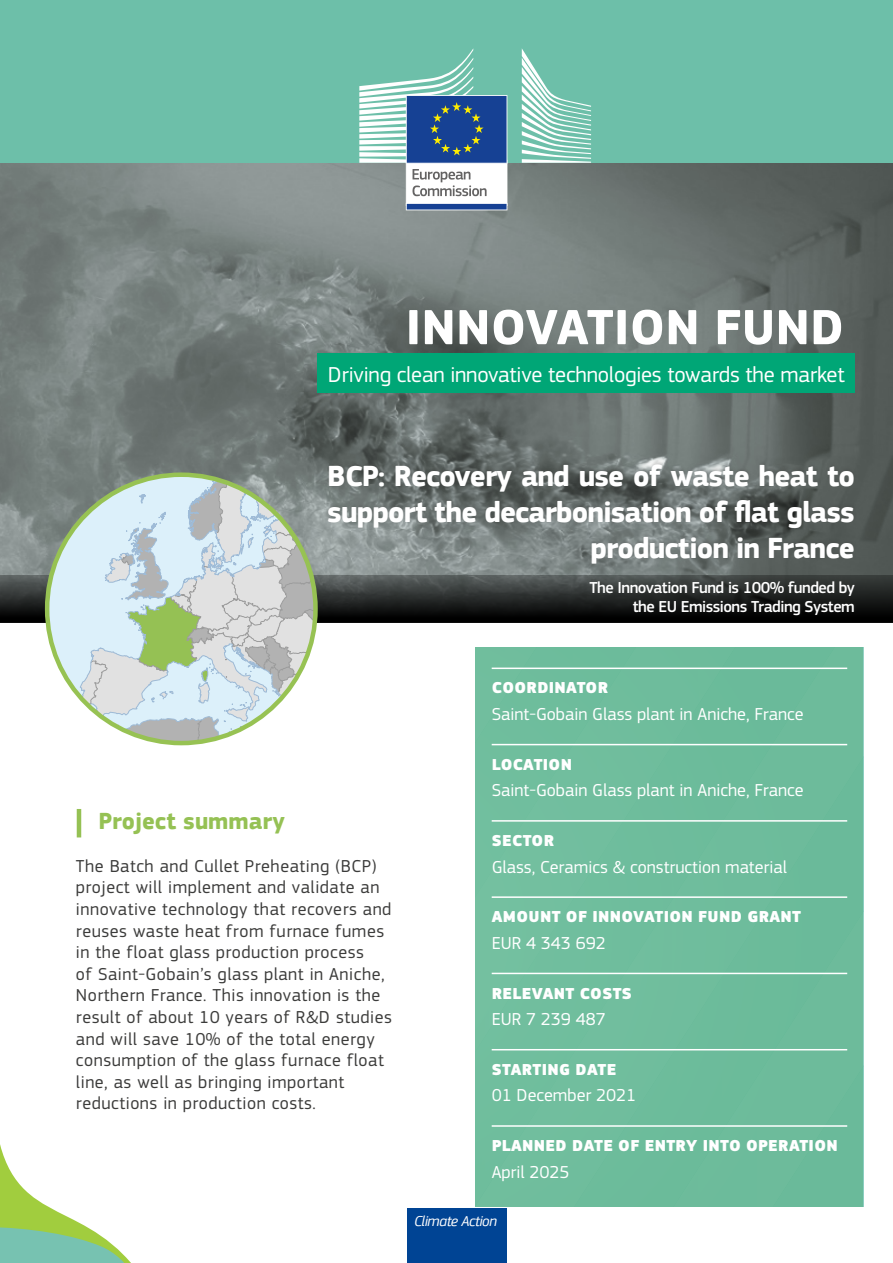
<style>
.page{position:relative;width:893px;height:1263px;background:#fff}
.page>*{position:absolute;margin:0;border:0;box-sizing:border-box;transform-origin:0 0}
.t1{font:700 51.3px "EC Square Sans Pro";letter-spacing:.005em;color:#fff}
.t2{font:700 30px/36px "EC Square Sans Pro";letter-spacing:-.03em;color:#fff;text-align:right}
.Projects_Summary_tit{font:700 24px "EC Square Sans Pro";color:#95c154}
.t3{font:22.5px "EC Square Sans Pro";letter-spacing:-.01em;color:#fff}
.Projects_Summary_tex{font:18px/21.6px "EC Square Sans Pro";letter-spacing:.03em;color:#3c3c3b}
.Project_details_text{font:18px "EC Square Sans Pro";color:#fff}
.Project_details{font:900 16.5px "EC Square Sans Pro Extra";letter-spacing:.02em;color:#fff}
.t4{font:500 16.5px/19.8px "EC Square Sans Pro";letter-spacing:-.03em;color:#fff;text-align:right}
.t5{font:italic 15px "EC Square Sans Pro";letter-spacing:-.03em;color:#fff}
</style>
<div class="page">
<svg style="left:0;top:162px;width:893px;height:414px;background:#6f7876"></svg>
<svg style="left:0;top:576px;width:893px;height:46px;background:#252827"></svg>
<hr style="left:77px;top:811px;width:4px;height:24px;background:#95c154">
<div style="left:318px;top:354px;width:537px;height:39px;background:#00a676"></div>
<svg style="left:0;top:1144px;width:131px;height:119px"></svg>
<div style="left:326px;top:460px;width:531px;height:104px;background:#3c3c3b;opacity:.25"></div>
<div style="left:475px;top:647px;width:388px;height:559px;background:#6ebc9c"></div>
<hr style="left:492px;top:667px;width:355px;height:2px;background:#fff">
<hr style="left:492px;top:744px;width:355px;height:1px;background:#fff">
<hr style="left:492px;top:820px;width:355px;height:2px;background:#fff">
<hr style="left:492px;top:896px;width:355px;height:2px;background:#fff">
<hr style="left:492px;top:973px;width:355px;height:1px;background:#fff">
<hr style="left:492px;top:1049px;width:355px;height:1px;background:#fff">
<hr style="left:492px;top:1125px;width:355px;height:2px;background:#fff">
<div style="left:587px;top:576px;width:270px;height:41px;background:#3c3c3b;opacity:.25"></div>
<svg style="left:47px;top:475px;width:268px;height:268px;background:#c9d6d1"></svg>
<div style="left:0;top:0;width:893px;height:162px;background:#6dbfa9"></div>
<svg style="left:522px;top:49px;width:69px;height:114px"></svg>
<svg style="left:359px;top:48px;width:148px;height:162px"></svg>
<div style="left:407px;top:1208px;width:99px;height:55px;background:#004494"></div>
<p class="t1" style="left:406px;top:296px;width:440px">INNOVATION FUND</p>
<p class="t3" style="left:328px;top:361px;width:518px">Driving clean innovative technologies towards the market</p>
<p class="t2" style="left:327px;top:459px;width:529px">BCP: Recovery and use of waste heat to support the decarbonisation of flat glass production in France</p>
<p class="t4" style="left:589px;top:577px;width:267px">The Innovation Fund is 100% funded by the EU Emissions Trading System</p>
<p class="Projects_Summary_tit" style="left:98px;top:807px;width:188px">Project summary</p>
<p class="Projects_Summary_tex" style="left:76px;top:855px;width:317px">The Batch and Cullet Preheating (BCP) project will implement and validate an innovative technology that recovers and reuses waste heat from furnace fumes in the float glass production process<br>of Saint-Gobain’s glass plant in Aniche, Northern France. This innovation is the result of about 10 years of R&amp;D studies and will save 10% of the total energy consumption of the glass furnace float line, as well as bringing important reductions in production costs.</p>
<p class="Project_details" style="left:492px;top:678px;width:118px">COORDINATOR</p>
<p class="Project_details_text" style="left:492px;top:703px;width:313px">Saint-Gobain Glass plant in Aniche, France</p>
<p class="Project_details" style="left:492px;top:754px;width:82px">LOCATION</p>
<p class="Project_details_text" style="left:492px;top:780px;width:313px">Saint-Gobain Glass plant in Aniche, France</p>
<p class="Project_details" style="left:492px;top:830px;width:64px">SECTOR</p>
<p class="Project_details_text" style="left:492px;top:856px;width:297px">Glass, Ceramics &amp; construction material</p>
<p class="Project_details" style="left:492px;top:906px;width:311px">AMOUNT OF INNOVATION FUND GRANT</p>
<p class="Project_details_text" style="left:492px;top:932px;width:116px">EUR 4 343 692</p>
<p class="Project_details" style="left:492px;top:983px;width:142px">RELEVANT COSTS</p>
<p class="Project_details_text" style="left:492px;top:1009px;width:116px">EUR 7 239 487</p>
<p class="Project_details" style="left:492px;top:1059px;width:126px">STARTING DATE</p>
<p class="Project_details_text" style="left:492px;top:1085px;width:146px">01 December 2021</p>
<p class="Project_details" style="left:492px;top:1135px;width:347px">PLANNED DATE OF ENTRY INTO OPERATION</p>
<p class="Project_details_text" style="left:492px;top:1161px;width:79px">April 2025</p>
<p class="t5" style="left:414px;top:1212px;width:84px">Climate Action</p>
</div>
